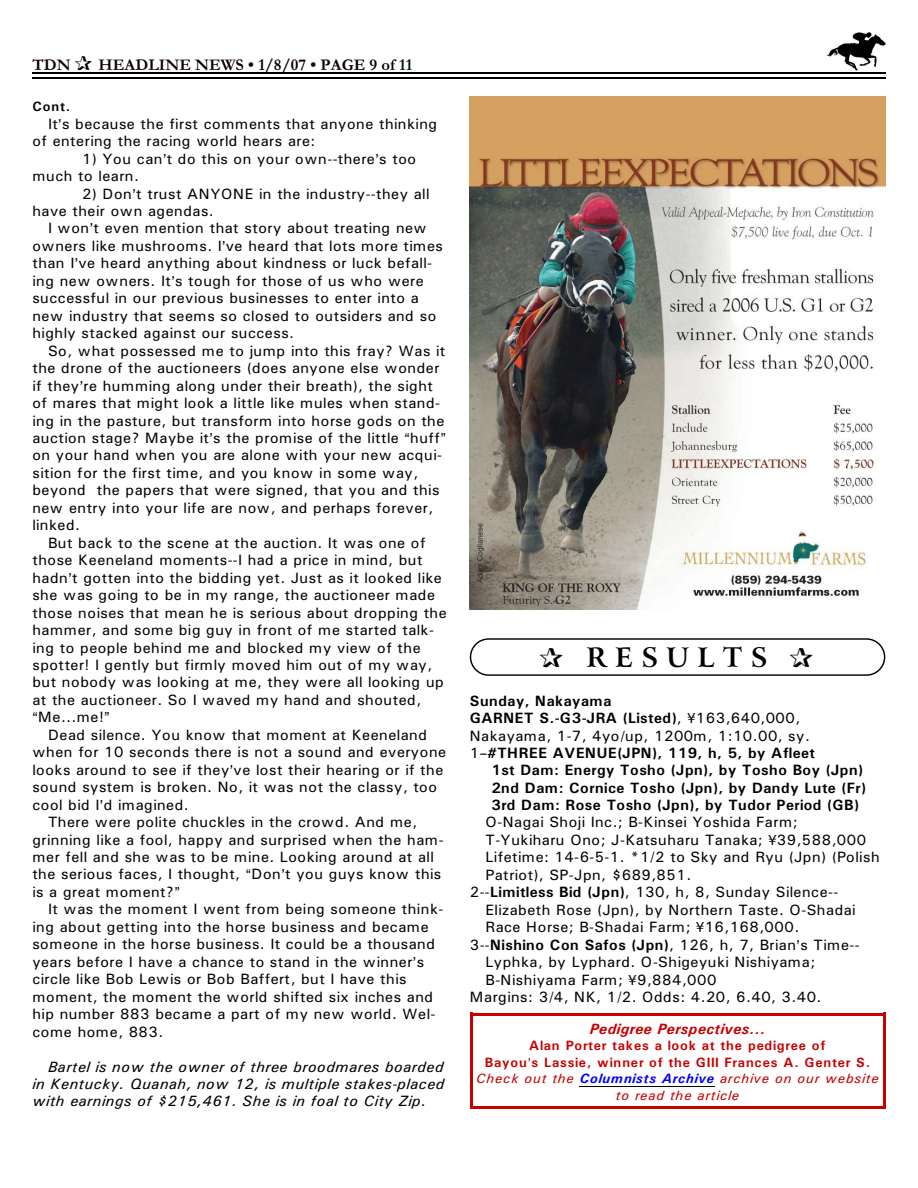
<style>
.page{position:relative;width:918px;height:1188px;background:#fff}
.page>*{position:absolute;margin:0;border:0;box-sizing:border-box;transform-origin:0 0}
.t1{font:700 27px "Arrus BT";letter-spacing:.295em;color:#000}
.t2{font:700 16.5px "Garamond";letter-spacing:.005em;color:#0f0000}
.t3{font:15px/17.4px "Univers";letter-spacing:.03em;color:#000}
.t4{font:700 15px "Univers";letter-spacing:.035em;color:#000}
.t5{font:italic 15px/17.4px "Univers";letter-spacing:.03em;color:#000;text-align:justify}
.t6{font:italic 700 15px "Univers";letter-spacing:.03em;color:#c70000}
.t7{font:700 13.5px/16.4px "Univers";letter-spacing:.065em;color:#c70000;text-align:center}
.t8{font:700 13.5px "Univers";color:#000}
.s1{color:#001400}
.s2{font-weight:400}
.s3{font-weight:700}
.s4{font-weight:400;font-style:italic}
.s5{font-style:italic;color:#00f}
</style>
<div class="page">
<img style="left:826px;top:32px;width:60px;height:38px">
<hr style="left:32px;top:72px;width:853px;height:1px;background:#000">
<hr style="left:32px;top:77px;width:853px;height:2px;background:#000">
<div style="left:470px;top:638px;width:415px;height:38px;border:1px solid #000;border-radius:18px"></div>
<img style="left:470px;top:97px;width:416px;height:513px">
<hr style="left:696px;top:599px;width:161px;height:1px;background:#fff">
<hr style="left:580px;top:1086px;width:135px;height:1px;background:#000">
<hr style="left:470px;top:1013px;width:3px;height:96px;background:#c70000">
<hr style="left:883px;top:1013px;width:2px;height:96px;background:#c70000">
<hr style="left:470px;top:1013px;width:415px;height:2px;background:#c70000">
<hr style="left:470px;top:1107px;width:415px;height:2px;background:#c70000">
<p class="t2" style="left:32px;top:59px;width:40px">TDN</p>
<p class="t2" style="left:98px;top:59px;width:315px">HEADLINE NEWS • 1/8/07 • PAGE 9 of <span class="s1">11</span></p>
<p class="t8" style="left:32px;top:102px;width:39px">Cont.</p>
<p class="t3" style="left:32px;top:116px;width:406px;text-indent:16px">It s because the first comments that anyone thinking of entering the racing world hears are:</p>
<p class="t3" style="left:32px;top:151px;width:385px;text-indent:50px">1) You can t do this on your own--there s too much to learn.</p>
<p class="t3" style="left:32px;top:186px;width:399px;text-indent:50px">2) Don t trust ANYONE in the industry--they all have their own agendas.</p>
<p class="t3" style="left:32px;top:221px;width:412px;text-indent:16px">I won t even mention that story about treating new owners like mushrooms. I ve heard that lots more times than I ve heard anything about kindness or luck befall&shy;ing new owners. It s tough for those of us who were successful in our previous businesses to enter into a new industry that seems so closed to outsiders and so highly stacked against our success.</p>
<p class="t3" style="left:32px;top:343px;width:415px;text-indent:16px">So, what possessed me to jump into this fray? Was it the drone of the auctioneers (does anyone else wonder if they re humming along under their breath), the sight of mares that might look a little like mules when stand&shy;ing in the pasture, but transform into horse gods on the auction stage? Maybe it s the promise of the little huff on your hand when you are alone with your new acqui&shy;sition for the first time, and you know in some way, beyond the papers that were signed, that you and this new entry into your life are now, and perhaps forever, linked.</p>
<p class="t3" style="left:48px;top:535px;width:379px">But back to the scene at the auction. It was one of</p>
<p class="t3" style="left:32px;top:553px;width:392px">those Keeneland moments--I had a price in mind, but</p>
<p class="t3" style="left:32px;top:570px;width:411px">hadn t gotten into the bidding yet. Just as it looked like</p>
<p class="t3" style="left:32px;top:588px;width:404px">she was going to be in my range, the auctioneer made</p>
<p class="t3" style="left:32px;top:605px;width:416px">those noises that mean he is serious about dropping the</p>
<p class="t3" style="left:32px;top:623px;width:403px">hammer, and some big guy in front of me started talk-</p>
<p class="t3" style="left:32px;top:640px;width:390px">ing to people behind me and blocked my view of the</p>
<p class="t3" style="left:32px;top:657px;width:402px">spotter! I gently but firmly moved him out of my way,</p>
<p class="t3" style="left:32px;top:675px;width:413px">but nobody was looking at me, they were all looking up</p>
<p class="t3" style="left:32px;top:692px;width:390px">at the auctioneer. So I waved my hand and shouted,</p>
<p class="t3" style="left:38px;top:710px;width:67px">Me...me!</p>
<p class="t3" style="left:48px;top:727px;width:380px">Dead silence. You know that moment at Keeneland</p>
<p class="t3" style="left:32px;top:745px;width:415px">when for 10 seconds there is not a sound and everyone</p>
<p class="t3" style="left:32px;top:762px;width:413px">looks around to see if they ve lost their hearing or if the</p>
<p class="t3" style="left:32px;top:780px;width:406px">sound system is broken. No, it was not the classy, too</p>
<p class="t3" style="left:32px;top:797px;width:158px">cool bid I d imagined.</p>
<p class="t3" style="left:48px;top:815px;width:371px">There were polite chuckles in the crowd. And me,</p>
<p class="t3" style="left:32px;top:832px;width:413px">grinning like a fool, happy and surprised when the ham-</p>
<p class="t3" style="left:32px;top:849px;width:403px">mer fell and she was to be mine. Looking around at all</p>
<p class="t3" style="left:32px;top:867px;width:411px">the serious faces, I thought, Don t you guys know this</p>
<p class="t3" style="left:32px;top:884px;width:143px">is a great moment?</p>
<p class="t3" style="left:48px;top:902px;width:397px">It was the moment I went from being someone think-</p>
<p class="t3" style="left:32px;top:919px;width:398px">ing about getting into the horse business and became</p>
<p class="t3" style="left:32px;top:937px;width:404px">someone in the horse business. It could be a thousand</p>
<p class="t3" style="left:32px;top:954px;width:393px">years before I have a chance to stand in the winner s</p>
<p class="t3" style="left:32px;top:972px;width:376px">circle like Bob Lewis or Bob Baffert, but I have this</p>
<p class="t3" style="left:32px;top:989px;width:402px">moment, the moment the world shifted six inches and</p>
<p class="t3" style="left:32px;top:1007px;width:405px">hip number 883 became a part of my new world. Wel-</p>
<p class="t3" style="left:32px;top:1024px;width:133px">come home, 883.</p>
<p class="t5" style="left:32px;top:1059px;width:413px;text-indent:16px">Bartel is now the owner of three broodmares boarded in Kentucky. Quanah, now 12, is multiple stakes-placed with earnings of $215,461. She is in foal to City Zip.</p>
<h1 class="t1" style="left:587px;top:646px;width:183px">RESULTS</h1>
<p class="t4" style="left:470px;top:695px;width:143px">Sunday, Nakayama</p>
<p class="t4" style="left:470px;top:713px;width:332px">GARNET S.-G3-JRA (Listed)<span class="s2">, 163,640,000,</span></p>
<p class="t3" style="left:470px;top:728px;width:342px">Nakayama, 1-7, 4yo/up, 1200m, 1:10.00, sy.</p>
<p class="t4" style="left:470px;top:748px;width:347px"><span class="s2">1</span> #THREE AVENUE(JPN), 119, h, 5, by Afleet</p>
<p class="t4" style="left:491px;top:765px;width:373px">1st Dam: Energy Tosho (Jpn), by Tosho Boy (Jpn)</p>
<p class="t4" style="left:491px;top:782px;width:376px">2nd Dam: Cornice Tosho (Jpn), by Dandy Lute (Fr)</p>
<p class="t4" style="left:491px;top:800px;width:369px">3rd Dam: Rose Tosho (Jpn), by Tudor Period (GB)</p>
<p class="t3" style="left:485px;top:815px;width:314px">O-Nagai Shoji Inc.; B-Kinsei Yoshida Farm;</p>
<p class="t3" style="left:485px;top:832px;width:382px">T-Yukiharu Ono; J-Katsuharu Tanaka; 39,588,000</p>
<p class="t3" style="left:485px;top:850px;width:396px">Lifetime: 14-6-5-1. *1/2 to Sky and Ryu (Jpn) (Polish</p>
<p class="t3" style="left:485px;top:867px;width:207px">Patriot), SP-Jpn, $689,851.</p>
<p class="t3" style="left:470px;top:885px;width:370px">2--<span class="s3">Limitless Bid (Jpn)</span>, 130, h, 8, Sunday Silence--</p>
<p class="t3" style="left:485px;top:902px;width:372px">Elizabeth Rose (Jpn), by Northern Taste. O-Shadai</p>
<p class="t3" style="left:485px;top:920px;width:315px">Race Horse; B-Shadai Farm; 16,168,000.</p>
<p class="t3" style="left:470px;top:937px;width:391px">3--<span class="s3">Nishino Con Safos (Jpn)</span>, 126, h, 7, Brian s Time--</p>
<p class="t3" style="left:485px;top:955px;width:331px">Lyphka, by Lyphard. O-Shigeyuki Nishiyama;</p>
<p class="t3" style="left:485px;top:972px;width:232px">B-Nishiyama Farm; 9,884,000</p>
<p class="t3" style="left:470px;top:990px;width:353px">Margins: 3/4, NK, 1/2. Odds: 4.20, 6.40, 3.40.</p>
<p class="t6" style="left:590px;top:1024px;width:177px">Pedigree Perspectives...</p>
<p class="t7" style="left:476px;top:1039px;width:404px">Alan Porter takes a look at the pedigree of<br>Bayou s Lassie, winner of the GIII Frances A. Genter S.<br><span class="s4">Check out the</span> <span class="s5">Columnists Archive</span> <span class="s4">archive on our website to read the article</span></p>
</div>
